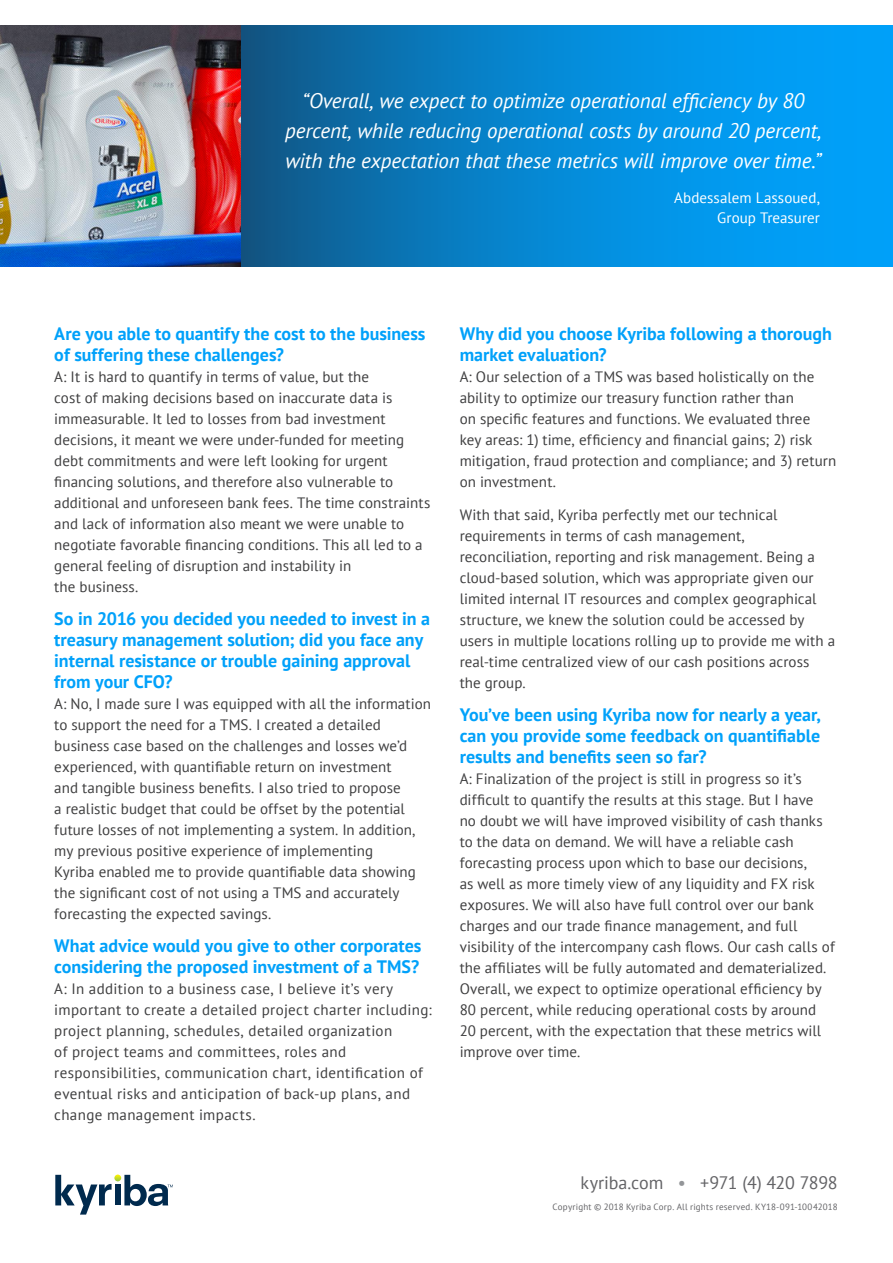
<style>
.page{position:relative;width:893px;height:1263px;background:#fff}
.page>*{position:absolute;margin:0;border:0;box-sizing:border-box;transform-origin:0 0}
.t1{font:italic 21px/30px "PT Sans";letter-spacing:-.005em;color:#fff;text-align:center}
.blue_heading{font:700 18px/21px "PT Sans";color:#00a1fa}
.t2{font:18px "PT Sans";letter-spacing:-.015em;color:#636366}
.Body_Text{font:15px/21px "PT Sans";letter-spacing:.005em;color:#3e3e3f}
.Body_Text-2{font:15px/21px "PT Sans";letter-spacing:.025em;color:#3e3e3f}
.Body_Text-3{font:15px "PT Sans";letter-spacing:.005em;color:#fff}
.t3{font:9px "PT Sans";letter-spacing:.025em;color:#636366}
.s1{color:#939598}
</style>
<div class="page">
<svg style="left:55px;top:1174px;width:118px;height:40px"></svg>
<svg style="left:241px;top:26px;width:652px;height:241px;background:#0685ce"></svg>
<img style="left:0;top:26px;width:241px;height:241px">
<p class="t1" style="left:285px;top:85px;width:538px">“Overall, we expect to optimize operational efficiency by 80 percent, while reducing operational costs by around 20 percent, with the expectation that these metrics will improve over time.”</p>
<p class="Body_Text-3" style="left:674px;top:188px;width:147px">Abdessalem Lassoued,</p>
<p class="Body_Text-3" style="left:717px;top:208px;width:104px">Group Treasurer</p>
<p class="blue_heading" style="left:54px;top:323px;width:373px">Are you able to quantify the cost to the business of suffering these challenges?</p>
<p class="Body_Text" style="left:54px;top:366px;width:377px">A: It is hard to quantify in terms of value, but the<br>cost of making decisions based on inaccurate data is immeasurable. It led to losses from bad investment decisions, it meant we were under-funded for meeting debt commitments and were left looking for urgent financing solutions, and therefore also vulnerable to additional and unforeseen bank fees. The time constraints and lack of information also meant we were unable to negotiate favorable financing conditions. This all led to a general feeling of disruption and instability in<br>the business.</p>
<p class="blue_heading" style="left:54px;top:608px;width:377px">So in 2016 you decided you needed to invest in a treasury management solution; did you face any internal resistance or trouble gaining approval from your CFO?</p>
<p class="Body_Text" style="left:54px;top:693px;width:378px">A: No, I made sure I was equipped with all the information to support the need for a TMS. I created a detailed business case based on the challenges and losses we’d experienced, with quantifiable return on investment<br>and tangible business benefits. I also tried to propose<br>a realistic budget that could be offset by the potential future losses of not implementing a system. In addition, my previous positive experience of implementing<br>Kyriba enabled me to provide quantifiable data showing the significant cost of not using a TMS and accurately forecasting the expected savings.</p>
<p class="blue_heading" style="left:54px;top:935px;width:369px">What advice would you give to other corporates considering the proposed investment of a TMS?</p>
<p class="Body_Text-2" style="left:54px;top:978px;width:379px">A: In addition to a business case, I believe it’s very important to create a detailed project charter including: project planning, schedules, detailed organization<br>of project teams and committees, roles and responsibilities, communication chart, identification of eventual risks and anticipation of back-up plans, and change management impacts.</p>
<p class="blue_heading" style="left:460px;top:323px;width:374px">Why did you choose Kyriba following a thorough market evaluation?</p>
<p class="Body_Text" style="left:460px;top:366px;width:378px">A: Our selection of a TMS was based holistically on the ability to optimize our treasury function rather than<br>on specific features and functions. We evaluated three<br>key areas: 1) time, efficiency and financial gains; 2) risk mitigation, fraud protection and compliance; and 3) return on investment.</p>
<p class="Body_Text" style="left:460px;top:504px;width:377px">With that said, Kyriba perfectly met our technical requirements in terms of cash management, reconciliation, reporting and risk management. Being a cloud-based solution, which was appropriate given our limited internal IT resources and complex geographical structure, we knew the solution could be accessed by users in multiple locations rolling up to provide me with a real-time centralized view of our cash positions across<br>the group.</p>
<p class="blue_heading" style="left:460px;top:704px;width:363px;text-align:justify">You’ve been using Kyriba now for nearly a year, can you provide some feedback on quantifiable results and benefits seen so far?</p>
<p class="Body_Text" style="left:460px;top:768px;width:377px">A: Finalization of the project is still in progress so it’s difficult to quantify the results at this stage. But I have<br>no doubt we will have improved visibility of cash thanks to the data on demand. We will have a reliable cash forecasting process upon which to base our decisions,<br>as well as more timely view of any liquidity and FX risk exposures. We will also have full control over our bank charges and our trade finance management, and full visibility of the intercompany cash flows. Our cash calls of the affiliates will be fully automated and dematerialized.<br>Overall, we expect to optimize operational efficiency by 80 percent, while reducing operational costs by around 20 percent, with the expectation that these metrics will improve over time.</p>
<p class="t2" style="left:581px;top:1171px;width:259px">kyriba.com <span class="s1">•</span> +971 (4) 420 7898</p>
<p class="t3" style="left:553px;top:1201px;width:287px">Copyright © 2018 Kyriba Corp. All rights reserved. KY18-091-10042018</p>
</div>
